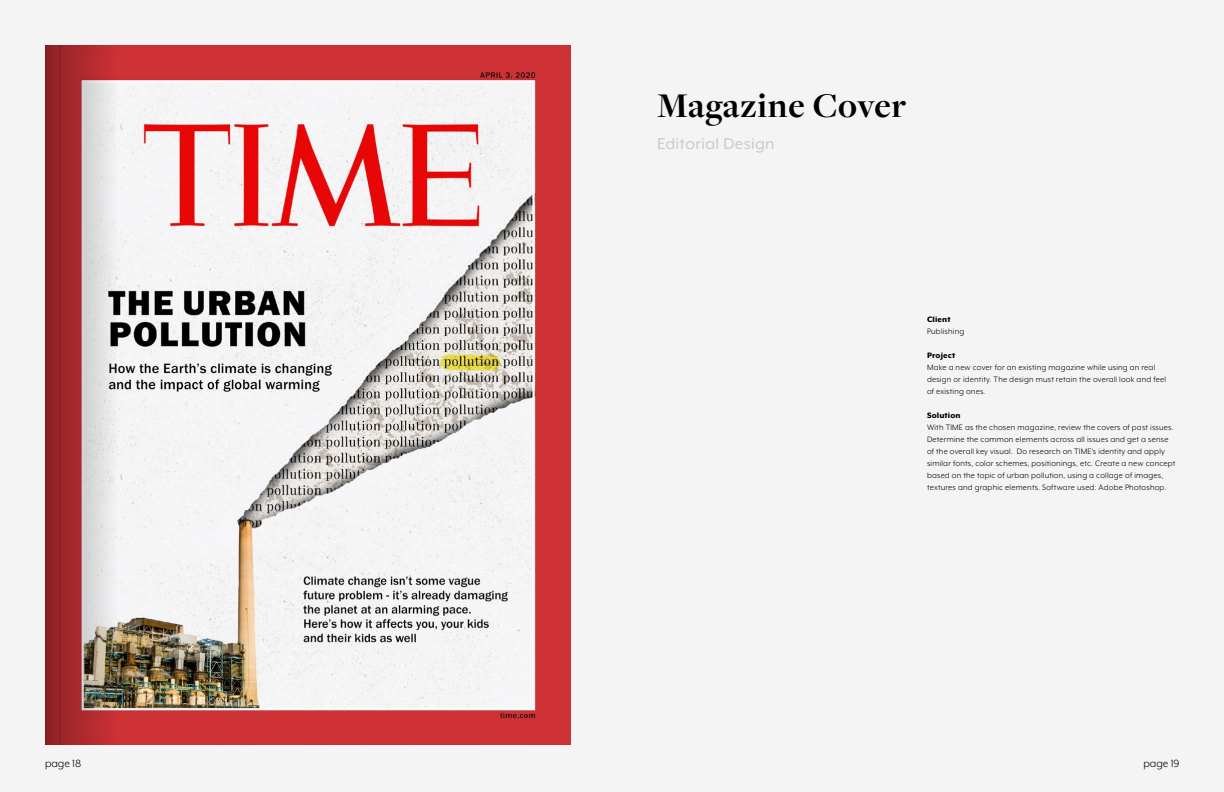
<style>
.page{position:relative;width:1224px;height:792px;background:#f4f4f4}
.page>*{position:absolute;margin:0;border:0;box-sizing:border-box;transform-origin:0 0}
.t1{font:700 36px "Freight Disp Pro";letter-spacing:.02em;color:#000}
.t2{font:18px "Mr Eaves XL Mod OT";letter-spacing:.02em;color:#cbcaca}
.t3{font:12px "Mr Eaves XL Mod OT";color:#000}
.t4{font:9px/12px "Mr Eaves XL Mod OT";letter-spacing:.02em;color:#000}
.t5{font:800 9px "Mr Eaves XL Mod OT";letter-spacing:.02em;color:#000}
</style>
<div class="page">
<img style="left:45px;top:45px;width:525px;height:699px">
<svg style="left:45px;top:46px;width:72px;height:698px"></svg>
<hr style="left:59px;top:46px;width:2px;height:698px;background:#000">
<h1 class="t1" style="left:657px;top:82px;width:251px">Magazine Cover</h1>
<h2 class="t2" style="left:657px;top:134px;width:119px">Editorial Design</h2>
<p class="t5" style="left:927px;top:314px;width:25px">Client</p>
<p class="t4" style="left:927px;top:325px;width:39px">Publishing</p>
<p class="t5" style="left:927px;top:350px;width:30px">Project</p>
<p class="t4" style="left:927px;top:361px;width:241px">Make a new cover for an existing magazine while using an real design or identity. The design must retain the overall look and feel of existing ones.</p>
<p class="t5" style="left:927px;top:410px;width:35px">Solution</p>
<p class="t4" style="left:927px;top:421px;width:250px">With TIME as the chosen magazine, review the covers of past issues.<br>Determine the common elements across all issues and get a sense of the overall key visual. Do research on TIME’s identity and apply similar fonts, color schemes, positionings, etc. Create a new concept based on the topic of urban pollution, using a collage of images, textures and graphic elements. Software used: Adobe Photoshop.</p>
<h3 class="t3" style="left:45px;top:757px;width:38px">page 18</h3>
<h3 class="t3" style="left:1143px;top:757px;width:38px">page 19</h3>
</div>
